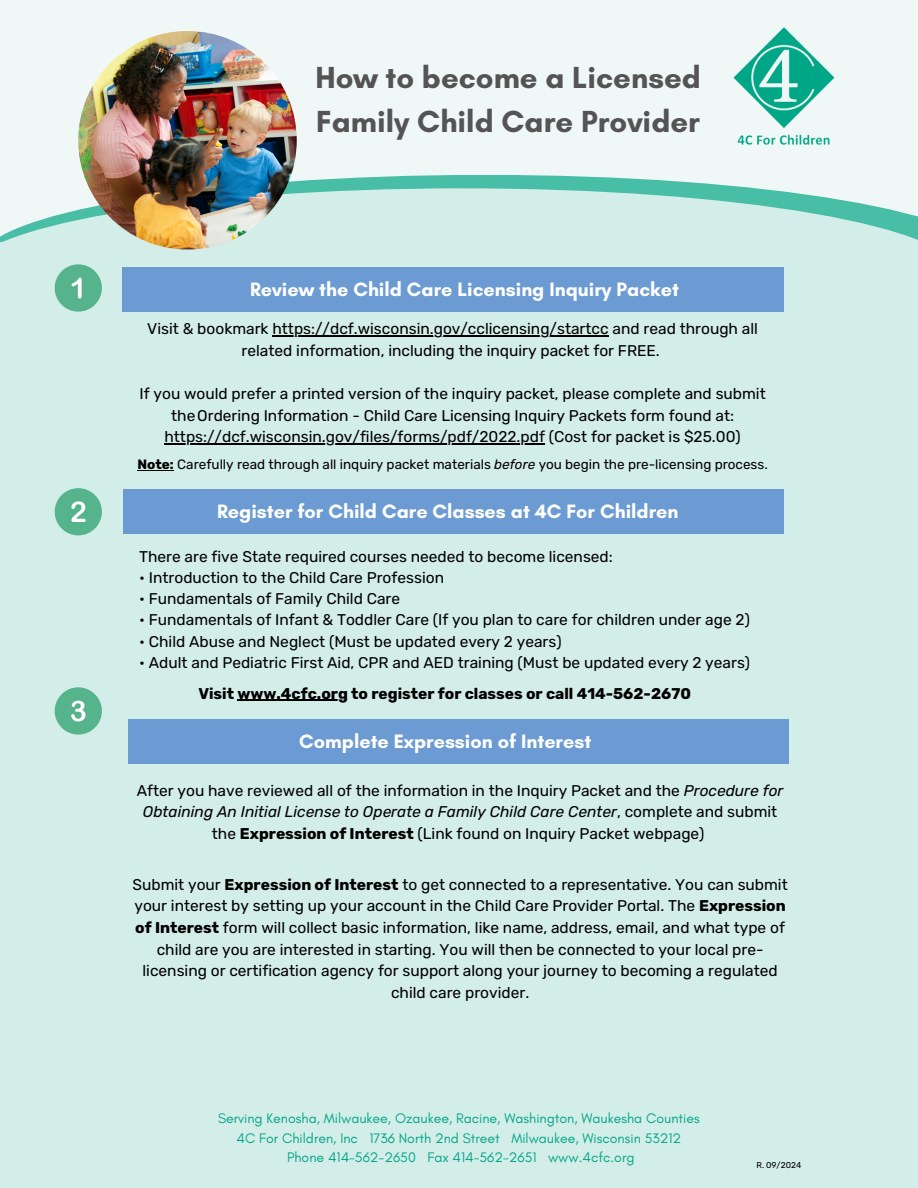
<style>
.page{position:relative;width:918px;height:1188px;background:#fff}
.page>*{position:absolute;margin:0;border:0;box-sizing:border-box;transform-origin:0 0}
.t1{font:700 31.05px/43.3px "Glacial Indifference";color:#545454}
.t2{font:700 19.8px "Glacial Indifference";color:#fff}
.t3{font:15.45px/21.6px "Rubik";color:#000;text-align:center}
.t4{font:700 15.45px "Rubik";color:#000}
.t5{font:14.1px/19px "Glacial Indifference";color:#03a787;text-align:center}
.t6{font:13.5px "Rubik";color:#000}
.t7{font:8.4px "Rubik";color:#000}
.s1{font-weight:700}
.s2{font-style:italic}
</style>
<div class="page">
<svg style="left:0;top:0;width:918px;height:243px;fill:#f0f8f7"></svg>
<div style="left:0;top:243px;width:918px;height:945px;background:#d3ede8"></div>
<div style="left:122px;top:267px;width:661px;height:45px;background:#6b9bd2"></div>
<img style="left:713px;top:18px;width:143px;height:143px">
<img style="left:78px;top:31px;width:219px;height:219px;border-radius:50%">
<div style="left:55px;top:264px;width:47px;height:48px;background:#56b48c;border-radius:50%"></div>
<svg style="left:72px;top:278px;width:10px;height:21px"></svg>
<div style="left:55px;top:488px;width:47px;height:47px;background:#56b48c;border-radius:50%"></div>
<svg style="left:71px;top:501px;width:15px;height:21px"></svg>
<div style="left:123px;top:490px;width:661px;height:44px;background:#6b9bd2"></div>
<div style="left:128px;top:719px;width:661px;height:45px;background:#6b9bd2"></div>
<div style="left:55px;top:687px;width:47px;height:48px;background:#56b48c;border-radius:50%"></div>
<svg style="left:71px;top:701px;width:15px;height:21px"></svg>
<hr style="left:272px;top:335px;width:337px;height:1px;background:#000">
<hr style="left:164px;top:443px;width:381px;height:2px;background:#000">
<hr style="left:138px;top:470px;width:36px;height:1px;background:#000">
<hr style="left:237px;top:700px;width:111px;height:1px;background:#000">
<p class="t1" style="left:315px;top:56px;width:387px">How to become a Licensed<br>Family Child Care Provider</p>
<h1 class="t2" style="left:250px;top:277px;width:430px">Review the Child Care Licensing Inquiry Packet</h1>
<p class="t3" style="left:147px;top:318px;width:612px">Visit &amp; bookmark https://dcf.wisconsin.gov/cclicensing/startcc and read through all</p>
<p class="t3" style="left:242px;top:340px;width:420px">related information, including the inquiry packet for FREE.</p>
<p class="t3" style="left:140px;top:383px;width:628px">If you would prefer a printed version of the inquiry packet, please complete and submit</p>
<h2 class="t3" style="left:171px;top:404px;width:564px">theOrdering Information - Child Care Licensing Inquiry Packets form found at:</h2>
<h4 class="t3" style="left:164px;top:426px;width:578px">https://dcf.wisconsin.gov/files/forms/pdf/2022.pdf (Cost for packet is $25.00)</h4>
<h4 class="t6" style="left:138px;top:457px;width:632px"><span class="s1">Note:</span> Carefully read through all inquiry packet materials <span class="s2">before</span> you begin the pre-licensing process.</h4>
<h4 class="t2" style="left:217px;top:499px;width:463px">Register for Child Care Classes at 4C For Children</h4>
<h4 class="t3" style="left:139px;top:546px;width:475px">There are five State required courses needed to become licensed:</h4>
<h4 class="t3" style="left:139px;top:567px;width:306px">• Introduction to the Child Care Profession</h4>
<h4 class="t3" style="left:139px;top:588px;width:263px">• Fundamentals of Family Child Care</h4>
<h4 class="t3" style="left:139px;top:609px;width:612px">• Fundamentals of Infant &amp; Toddler Care (If you plan to care for children under age 2)</h4>
<h4 class="t3" style="left:139px;top:630px;width:424px">• Child Abuse and Neglect (Must be updated every 2 years)</h4>
<h4 class="t3" style="left:139px;top:652px;width:613px">• Adult and Pediatric First Aid, CPR and AED training (Must be updated every 2 years)</h4>
<h2 class="t4" style="left:198px;top:684px;width:494px">Visit www.4cfc.org to register for classes or call 414-562-2670</h2>
<h5 class="t2" style="left:299px;top:729px;width:294px">Complete Expression of Interest</h5>
<h3 class="t3" style="left:137px;top:779px;width:648px">After you have reviewed all of the information in the Inquiry Packet and the <span class="s2">Procedure for<br>Obtaining An Initial License to Operate a Family Child Care Center</span>, complete and submit the <span class="s1">Expression of Interest</span> (Link found on Inquiry Packet webpage)</h3>
<h2 class="t3" style="left:133px;top:874px;width:657px">Submit your <span class="s1">Expression of Interest</span> to get connected to a representative. You can submit your interest by setting up your account in the Child Care Provider Portal. The <span class="s1">Expression of Interest</span> form will collect basic information, like name, address, email, and what type of child are you are interested in starting. You will then be connected to your local pre&shy;licensing or certification agency for support along your journey to becoming a regulated child care provider.</h2>
<h4 class="t5" style="left:218px;top:1109px;width:483px">Serving Kenosha, Milwaukee, Ozaukee, Racine, Washington, Waukesha Counties<br>4C For Children, Inc 1736 North 2nd Street Milwaukee, Wisconsin 53212<br>Phone 414-562-2650 Fax 414-562-2651 www.4cfc.org</h4>
<p class="t7" style="left:756px;top:1160px;width:46px">R. 09/2024</p>
</div>
